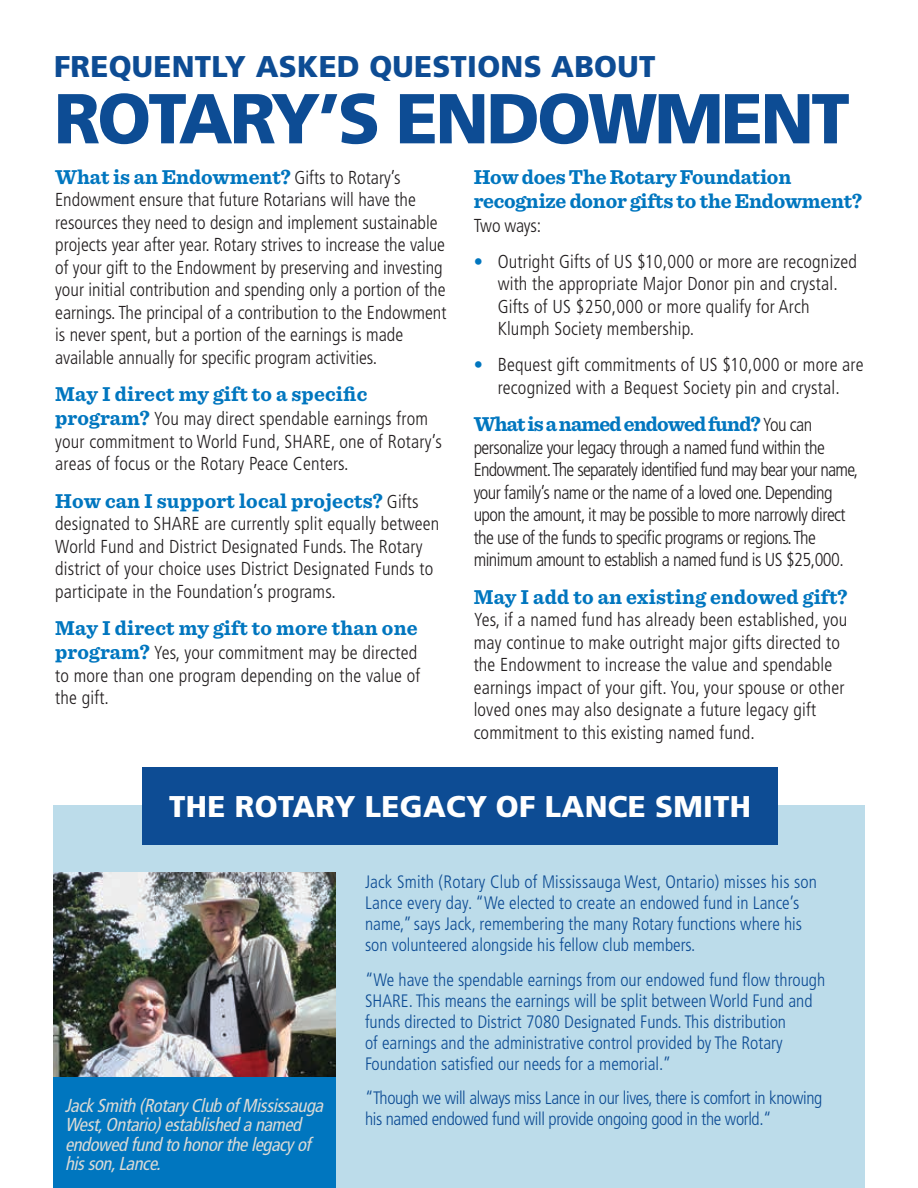
<style>
.page{position:relative;width:918px;height:1188px;background:#fff}
.page>*{position:absolute;margin:0;border:0;box-sizing:border-box;transform-origin:0 0}
.t1{font:900 70.5px "Frutiger";letter-spacing:-.04em;color:#0d4c94}
.t2{font:900 30px "Frutiger";letter-spacing:.01em;color:#0d4c94}
.t3{font:900 30px "Frutiger";letter-spacing:.01em;color:#fff}
.t4{font:700 21px/24px "Sentinel";color:#0076bf}
.t5{font:700 21px "Sentinel";letter-spacing:-.04em;color:#0076bf}
.t6{font:300 condensed 18.75px/22.5px "Frutiger";letter-spacing:.01em;color:#231f20}
.t7{font:300 condensed 18.75px/22.5px "Frutiger";letter-spacing:-.03em;color:#231f20}
.t8{font:italic condensed 18.75px/19.5px "Frutiger";color:#dadad6}
.t9{font:300 condensed 18px/21px "Frutiger";color:#0d4c94}
.t10{font:300 condensed 18px/21px "Frutiger";letter-spacing:-.02em;color:#0d4c94}
.s1{font-family:"Frutiger";font-weight:300;font-stretch:condensed;font-size:18.75px;color:#231f20}
.s2{font-family:"Sentinel";font-weight:700;font-stretch:normal;font-size:21px;color:#0076bf}
.s3{color:#0076bf}
</style>
<div class="page">
<div style="left:53px;top:806px;width:812px;height:382px;background:#bcdcea"></div>
<img style="left:53px;top:872px;width:283px;height:206px">
<div style="left:142px;top:767px;width:636px;height:77px;background:#0d4c94"></div>
<div style="left:53px;top:1078px;width:283px;height:110px;background:#0076bf"></div>
<h2 class="t2" style="left:54px;top:49px;width:603px">FREQUENTLY ASKED QUESTIONS ABOUT</h2>
<h1 class="t1" style="left:54px;top:76px;width:797px">ROTARY’S ENDOWMENT</h1>
<p class="t4" style="left:55px;top:164px;width:347px">What is an Endowment? <span class="s1">Gifts to Rotary’s</span></p>
<p class="t6" style="left:55px;top:189px;width:393px">Endowment ensure that future Rotarians will have the resources they need to design and implement sustainable projects year after year. Rotary strives to increase the value of your gift to the Endowment by preserving and investing your initial contribution and spending only a portion of the earnings. The principal of a contribution to the Endowment is never spent, but a portion of the earnings is made available annually for specific program activities.</p>
<p class="t4" style="left:55px;top:381px;width:314px">May I direct my gift to a specific</p>
<p class="t6" style="left:55px;top:408px;width:388px"><span class="s2">program?</span> You may direct spendable earnings from your commitment to World Fund, SHARE, one of Rotary’s areas of focus or the Rotary Peace Centers.</p>
<p class="t4" style="left:55px;top:488px;width:365px">How can I support local projects? <span class="s1">Gifts</span></p>
<p class="t6" style="left:55px;top:513px;width:386px">designated to SHARE are currently split equally between World Fund and District Designated Funds. The Rotary district of your choice uses District Designated Funds to participate in the Foundation’s programs.</p>
<p class="t4" style="left:55px;top:615px;width:364px">May I direct my gift to more than one</p>
<p class="t6" style="left:55px;top:642px;width:367px"><span class="s2">program?</span> Yes, your commitment may be directed to more than one program depending on the value of the gift.</p>
<p class="t4" style="left:474px;top:164px;width:390px">How does The Rotary Foundation recognize donor gifts to the Endowment?</p>
<p class="t6" style="left:474px;top:214px;width:69px">Two ways:</p>
<p class="t6" style="left:498px;top:250px;width:361px;text-indent:-24px"><span class="s3">•</span> Outright Gifts of US $10,000 or more are recognized with the appropriate Major Donor pin and crystal.<br>Gifts of US $250,000 or more qualify for Arch Klumph Society membership.</p>
<p class="t6" style="left:474px;top:354px;width:392px;text-align:center"><span class="s3">•</span> Bequest gift commitments of US $10,000 or more are recognized with a Bequest Society pin and crystal.</p>
<p class="t5" style="left:474px;top:408px;width:340px">What is a named endowed fund? <span class="s1">You can</span></p>
<p class="t7" style="left:474px;top:436px;width:386px">personalize your legacy through a named fund within the Endowment. The separately identified fund may bear your name, your family’s name or the name of a loved one. Depending upon the amount, it may be possible to more narrowly direct the use of the funds to specific programs or regions. The minimum amount to establish a named fund is US $25,000.</p>
<p class="t4" style="left:474px;top:584px;width:376px">May I add to an existing endowed gift?</p>
<p class="t6" style="left:474px;top:609px;width:375px">Yes, if a named fund has already been established, you may continue to make outright major gifts directed to the Endowment to increase the value and spendable earnings impact of your gift. You, your spouse or other loved ones may also designate a future legacy gift commitment to this existing named fund.</p>
<h2 class="t3" style="left:169px;top:789px;width:583px">THE ROTARY LEGACY OF LANCE SMITH</h2>
<p class="t8" style="left:65px;top:1096px;width:264px">JackSmith(RotaryClubofMississauga<br>West,Ontario)establishedanamed endowedfundtohonorthelegacyof hisson,Lance.</p>
<p class="t9" style="left:365px;top:872px;width:454px">Jack Smith (Rotary Club of Mississauga West, Ontario) misses his son Lance every day. “We elected to create an endowed fund in Lance’s name,” says Jack, remembering the many Rotary functions where his son volunteered alongside his fellow club members.</p>
<p class="t9" style="left:365px;top:969px;width:462px">“We have the spendable earnings from our endowed fund flow through SHARE. This means the earnings will be split between World Fund and funds directed to District 7080 Designated Funds. This distribution<br>of earnings and the administrative control provided by The Rotary Foundation satisfied our needs for a memorial.”</p>
<p class="t10" style="left:365px;top:1088px;width:459px">“Though we will always miss Lance in our lives, there is comfort in knowing his named endowed fund will provide ongoing good in the world.“</p>
</div>
